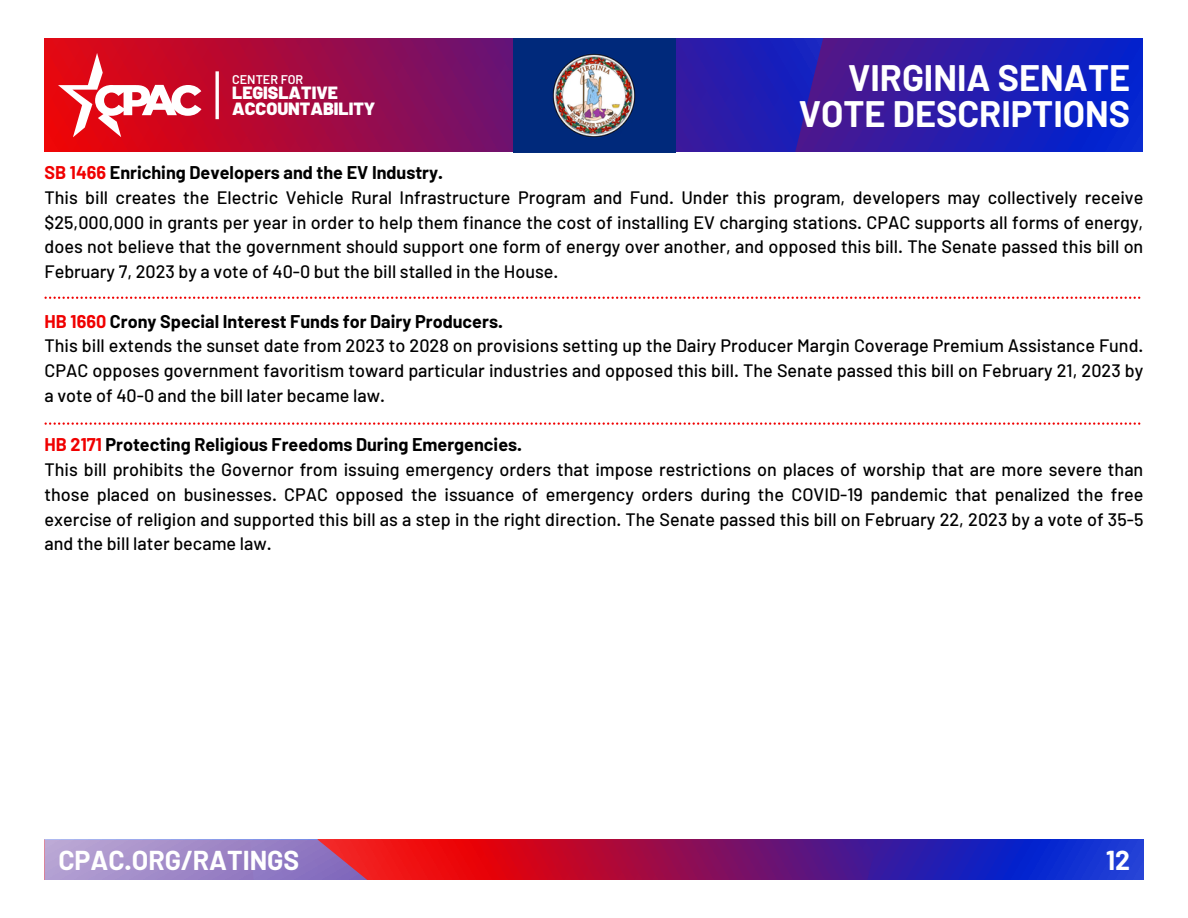
<style>
.page{position:relative;width:1188px;height:918px;background:#fff}
.page>*{position:absolute;margin:0;border:0;box-sizing:border-box;transform-origin:0 0}
.t1{font:700 36px/36px "Barlow";color:#fff;text-align:right}
.t2{font:700 26.7px "Barlow";color:#fff}
.t3{font:500 18px/24.8px "Barlow";color:#000;text-align:justify}
.t4{font:700 18px "Barlow";color:#000}
.t5{font:900 17.7px "Barlow";color:#fff}
.t6{font:600 12.6px "Barlow";color:#fff}
.s1{color:#f00000}
</style>
<div class="page">
<svg style="left:45px;top:38px;width:1098px;height:114px;background:#5a1580"></svg>
<svg style="left:58px;top:53px;width:144px;height:84px"></svg>
<hr style="left:216px;top:71px;width:3px;height:48px;background:#fff">
<svg style="left:45px;top:840px;width:1099px;height:39px;background:#833584"></svg>
<img style="left:513px;top:39px;width:162px;height:113px">
<svg style="left:45px;top:297px;width:1095px;height:2px"></svg>
<svg style="left:45px;top:422px;width:1095px;height:3px"></svg>
<p class="t6" style="left:232px;top:71px;width:73px">CENTER FOR</p>
<p class="t5" style="left:232px;top:82px;width:107px">LEGISLATIVE</p>
<p class="t5" style="left:232px;top:98px;width:145px">ACCOUNTABILITY</p>
<p class="t1" style="left:799px;top:58px;width:333px">VIRGINIA SENATE<br>VOTE DESCRIPTIONS</p>
<p class="t4" style="left:45px;top:161px;width:400px"><span class="s1">SB 1466</span> Enriching Developers and the EV Industry.</p>
<p class="t3" style="left:45px;top:184px;width:1100px">This bill creates the Electric Vehicle Rural Infrastructure Program and Fund. Under this program, developers may collectively receive $25,000,000 in grants per year in order to help them finance the cost of installing EV charging stations. CPAC supports all forms of energy, does not believe that the government should support one form of energy over another, and opposed this bill. The Senate passed this bill on February 7, 2023 by a vote of 40-0 but the bill stalled in the House.</p>
<p class="t4" style="left:45px;top:310px;width:460px"><span class="s1">HB 1660</span> Crony Special Interest Funds for Dairy Producers.</p>
<p class="t3" style="left:45px;top:333px;width:1100px">This bill extends the sunset date from 2023 to 2028 on provisions setting up the Dairy Producer Margin Coverage Premium Assistance Fund.<br>CPAC opposes government favoritism toward particular industries and opposed this bill. The Senate passed this bill on February 21, 2023 by a vote of 40-0 and the bill later became law.</p>
<p class="t4" style="left:45px;top:433px;width:479px"><span class="s1">HB 2171</span> Protecting Religious Freedoms During Emergencies.</p>
<p class="t3" style="left:45px;top:457px;width:1100px">This bill prohibits the Governor from issuing emergency orders that impose restrictions on places of worship that are more severe than those placed on businesses. CPAC opposed the issuance of emergency orders during the COVID-19 pandemic that penalized the free exercise of religion and supported this bill as a step in the right direction. The Senate passed this bill on February 22, 2023 by a vote of 35-5 and the bill later became law.</p>
<p class="t2" style="left:58px;top:844px;width:242px">CPAC.ORG/RATINGS</p>
<p class="t2" style="left:1106px;top:843px;width:26px">12</p>
</div>
